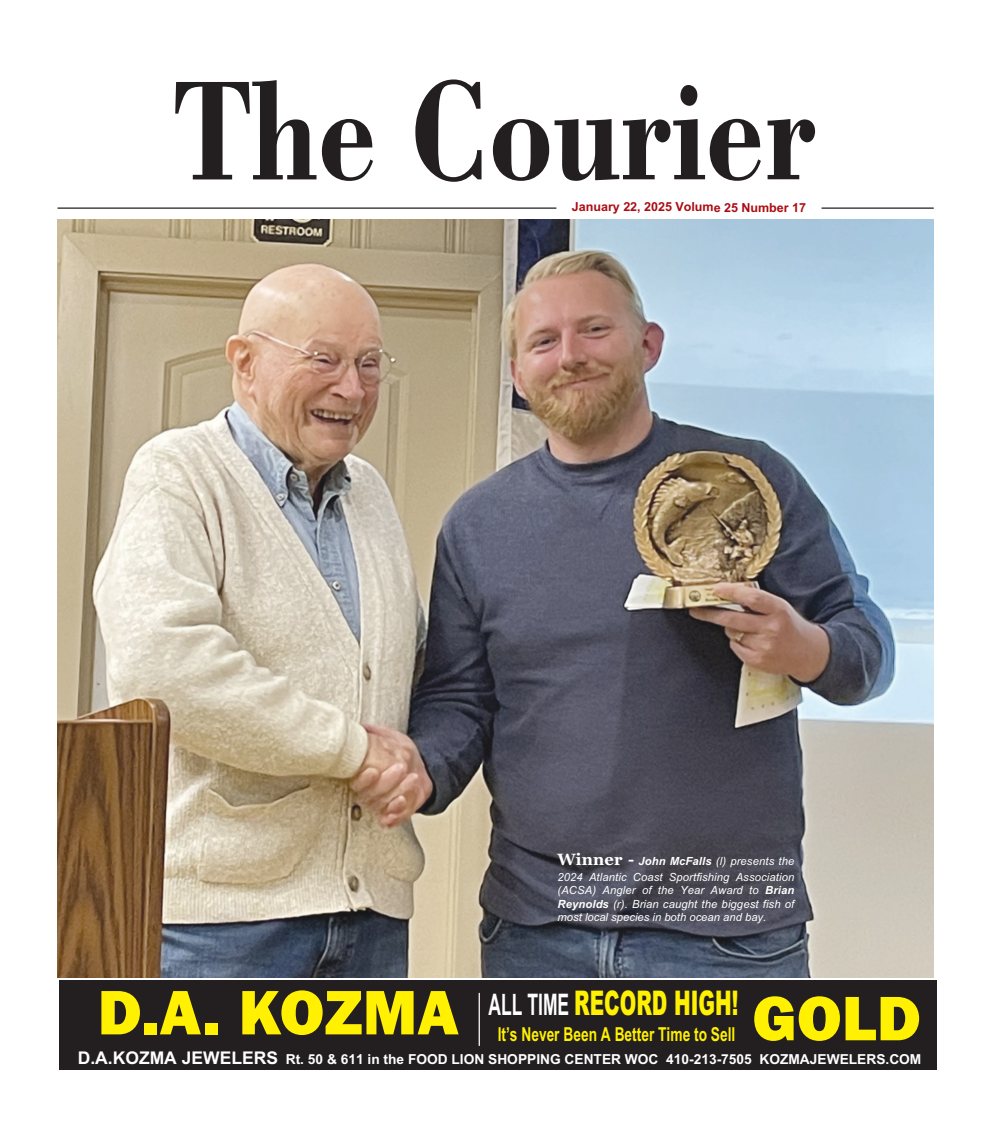
<style>
.page{position:relative;width:990px;height:1125px;background:#fff}
.page>*{position:absolute;margin:0;border:0;box-sizing:border-box;transform-origin:0 0}
.t1{font:150px "Capelli Bold SWFTE";color:#231f20;scale:.8 1}
.t2{font:800 65px "Franklin Gothic";color:#fff101}
.t3{font:900 34px "Arial";color:#fff101;scale:.59 1}
.t4{font:700 19.25px "Arial";color:#fff101;scale:.71 1}
.t5{font:700 13.75px "Arial";color:#fff}
.t6{font:700 12.5px "Arial";letter-spacing:-.005em;color:#ab0c13}
.t7{font:italic 11.25px/13.5px "Arial";letter-spacing:.01em;color:#fff}
.s1{font-family:"Georgia";font-weight:700;font-style:normal;font-size:16.25px}
.s2{font-weight:700}
.s3{font-weight:700;font-size:29.75px;color:#fff}
.s4{font-size:17.5px}
</style>
<div class="page">
<img style="left:58px;top:219px;width:876px;height:758px">
<hr style="left:58px;top:208px;width:498px;height:1px;background:#231f20">
<hr style="left:822px;top:208px;width:112px;height:1px;background:#231f20">
<div style="left:59px;top:980px;width:877px;height:90px;background:#231f20"></div>
<hr style="left:479px;top:993px;width:1px;height:53px;background:#fff">
<h1 class="t1" style="left:173px;top:40px;width:807px">The Courier</h1>
<p class="t6" style="left:572px;top:200px;width:236px">January 22, 2025 Volume 25 Number 17</p>
<p class="t7" style="left:557px;top:855px;width:238px;line-height:15.4px"><span class="s1">Winner -</span> <span class="s2">John McFalls</span> (l) presents the<br>2024 Atlantic Coast Sportfishing Association</p>
<p class="t7" style="left:557px;top:885px;width:238px;text-align:justify">(ACSA) Angler of the Year Award to <span class="s2">Brian Reynolds</span> (r). Brian caught the biggest fish of most local species in both ocean and bay.</p>
<h2 class="t2" style="left:98px;top:990px;width:363px">D.A. KOZMA</h2>
<h3 class="t3" style="left:489px;top:984px;width:425px"><span class="s3">ALL TIME</span> RECORD HIGH!</h3>
<h3 class="t4" style="left:498px;top:1023px;width:336px">It’s Never Been A Better Time to Sell</h3>
<p class="t5" style="left:78px;top:1051px;width:845px"><span class="s4">D.A.KOZMA JEWELERS</span> Rt. 50 &amp; 611 in the FOOD LION SHOPPING CENTER WOC 410-213-7505 KOZMAJEWELERS.COM</p>
<h2 class="t2" style="left:752px;top:996px;width:170px">GOLD</h2>
</div>
